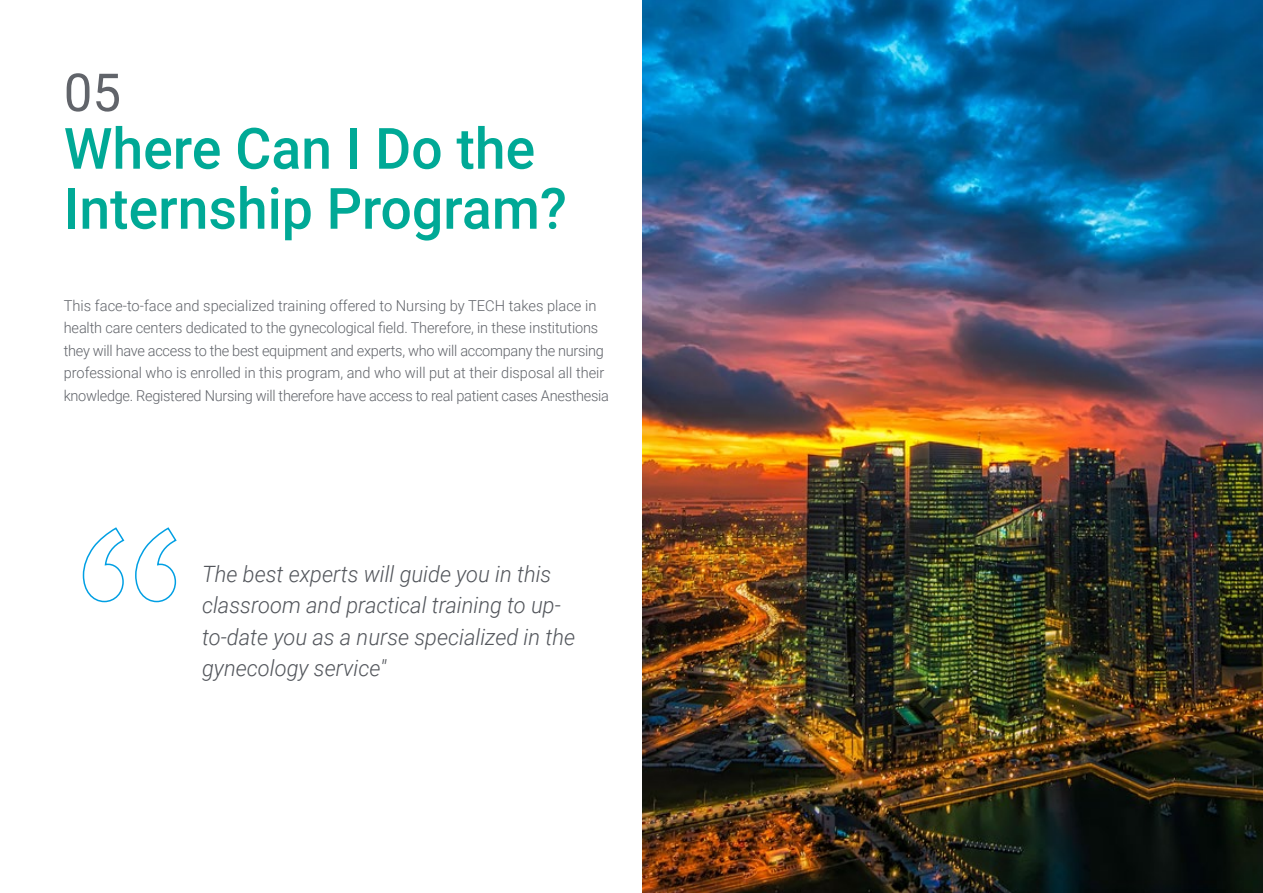
<style>
.page{position:relative;width:1263px;height:893px;background:#fff}
.page>*{position:absolute;margin:0;border:0;box-sizing:border-box;transform-origin:0 0}
.t1{font:500 57px/60px "Roboto";color:#00a996}
.t2{font:52.5px "Roboto";color:#61646a}
.t3{font:italic 300 22.5px/31.5px "Roboto";color:#52555b}
.t4{font:300 15px/22.5px "Roboto";letter-spacing:-.01em;color:#61646a}
</style>
<div class="page">
<svg style="left:82px;top:527px;width:95px;height:76px"></svg>
<img style="left:642px;top:0;width:621px;height:893px">
<h2 class="t2" style="left:64px;top:56px;width:59px">05</h2>
<h1 class="t1" style="left:64px;top:116px;width:504px">Where Can I Do the<br>Internship Program?</h1>
<p class="t4" style="left:64px;top:293px;width:547px">This face-to-face and specialized training offered to Nursing by TECH takes place in health care centers dedicated to the gynecological field. Therefore, in these institutions they will have access to the best equipment and experts, who will accompany the nursing professional who is enrolled in this program, and who will put at their disposal all their knowledge. Registered Nursing will therefore have access to real patient cases Anesthesia</p>
<h3 class="t3" style="left:202px;top:557px;width:374px">The best experts will guide you in this classroom and practical training to up&shy;to-date you as a nurse specialized in the gynecology service"</h3>
</div>
